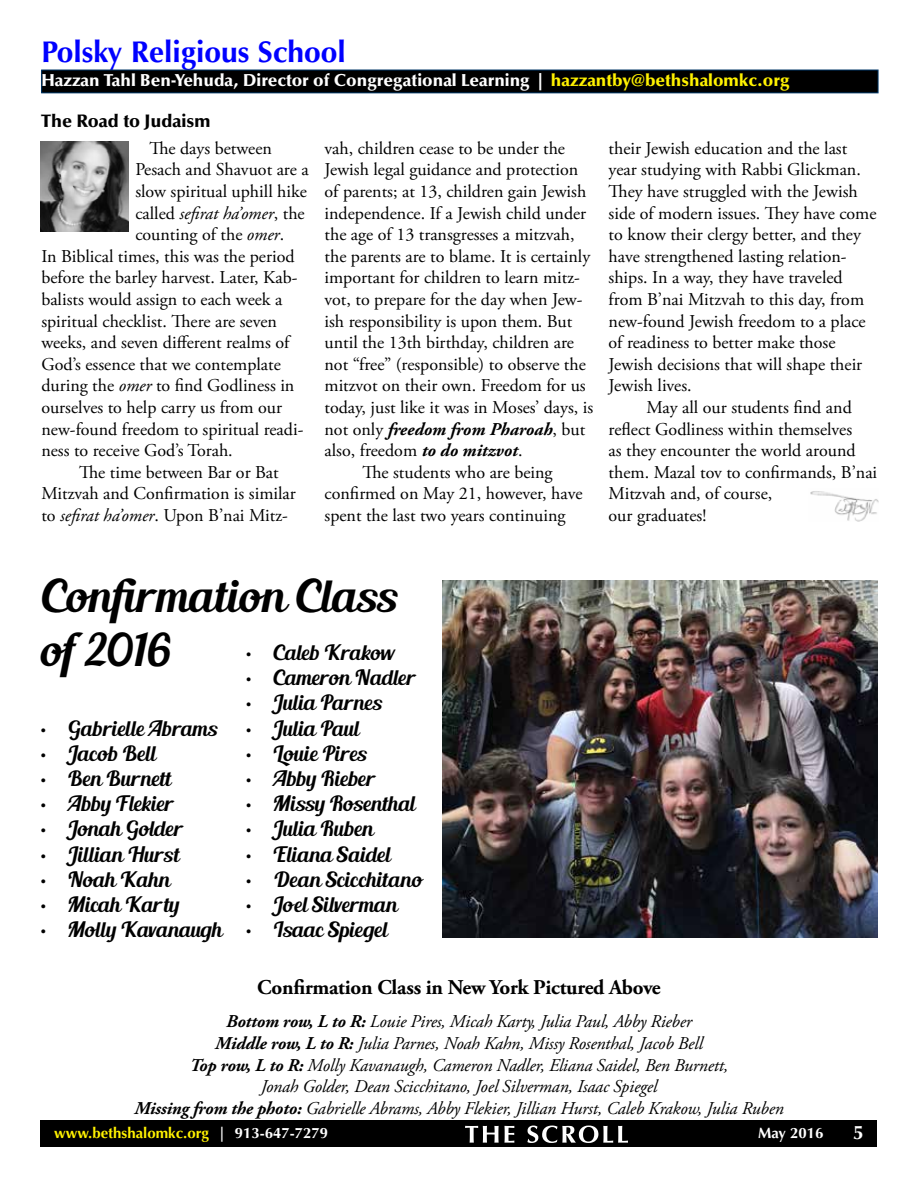
<style>
.page{position:relative;width:918px;height:1188px;background:#fff}
.page>*{position:absolute;margin:0;border:0;box-sizing:border-box;transform-origin:0 0}
.t1{font:45px/54px "Blenda Script";color:#000}
.t2{font:700 30px "Optima LT Std";color:#00f}
.t3{font:21px "Blenda Script";color:#000}
.t4{font:700 21px "Adobe Garamond Pro";letter-spacing:-.01em;color:#000}
.t5{font:700 19.5px "Optima LT Std";color:#fff}
.t6{font:18px/21.6px "Adobe Garamond Pro";color:#000}
.t7{font:italic 18px/21.6px "Adobe Garamond Pro";letter-spacing:-.01em;color:#000;text-align:center}
.t8{font:italic 700 18px "Adobe Garamond Pro";color:#000}
.t9{font:900 18px "Optima LT Std";color:#000}
.t10{font:900 17.25px "Optima LT Std";color:#fff}
.t11{font:700 15px "Optima LT Std";color:#fff200}
.t12{font:700 15px "Optima LT Std";color:#fff}
.s1{color:#fff200}
.s2{font-style:normal}
.s3{font-style:italic}
.s4{font-weight:400;font-style:normal}
.s5{font-weight:700;font-style:italic}
.s6{font-weight:700}
.s7{color:#fff}
</style>
<div class="page">
<div style="left:40px;top:1120px;width:838px;height:28px;background:#000"></div>
<svg style="left:465px;top:1126px;width:49px;height:17px"></svg>
<svg style="left:527px;top:1126px;width:101px;height:17px"></svg>
<img style="left:810px;top:491px;width:68px;height:30px">
<div style="left:42px;top:70px;width:836px;height:23px;background:#000"></div>
<div style="left:41px;top:70px;width:837px;height:23px;border:1px solid #003767"></div>
<img style="left:40px;top:141px;width:89px;height:90px">
<img style="left:443px;top:580px;width:435px;height:357px">
<h2 class="t2" style="left:41px;top:35px;width:306px">Polsky Religious School</h2>
<p class="t10" style="left:41px;top:71px;width:750px">Hazzan Tahl Ben-Yehuda, Director of Congregational Learning | <span class="s1">hazzantby@bethshalomkc.org</span></p>
<p class="t9" style="left:41px;top:110px;width:171px">The Road to Judaism</p>
<p class="t6" style="left:149px;top:138px;width:124px">The days between</p>
<p class="t6" style="left:135px;top:160px;width:175px">Pesach and Shavuot are a</p>
<p class="t6" style="left:135px;top:181px;width:173px">slow spiritual uphill hike</p>
<p class="t7" style="left:135px;top:203px;width:171px"><span class="s2">called</span> sefirat ha’omer<span class="s2">, the</span></p>
<p class="t6" style="left:135px;top:224px;width:150px">counting of the <span class="s3">omer</span>.</p>
<p class="t6" style="left:41px;top:246px;width:255px">In Biblical times, this was the period</p>
<p class="t6" style="left:41px;top:268px;width:258px">before the barley harvest. Later, Kab-</p>
<p class="t6" style="left:41px;top:289px;width:243px">balists would assign to each week a</p>
<p class="t6" style="left:41px;top:311px;width:237px">spiritual checklist. There are seven</p>
<p class="t6" style="left:41px;top:332px;width:250px">weeks, and seven different realms of</p>
<p class="t6" style="left:41px;top:354px;width:241px">God’s essence that we contemplate</p>
<p class="t6" style="left:41px;top:376px;width:255px">during the <span class="s3">omer</span> to find Godliness in</p>
<p class="t6" style="left:41px;top:397px;width:242px">ourselves to help carry us from our</p>
<p class="t6" style="left:41px;top:419px;width:264px">new-found freedom to spiritual readi-</p>
<p class="t6" style="left:41px;top:440px;width:193px">ness to receive God’s Torah.</p>
<p class="t6" style="left:79px;top:462px;width:201px">The time between Bar or Bat</p>
<p class="t6" style="left:41px;top:484px;width:256px">Mitzvah and Confirmation is similar</p>
<p class="t6" style="left:41px;top:505px;width:248px">to <span class="s3">sefirat ha’omer</span>. Upon B’nai Mitz-</p>
<p class="t6" style="left:325px;top:138px;width:242px">vah, children cease to be under the</p>
<p class="t6" style="left:325px;top:160px;width:255px">Jewish legal guidance and protection</p>
<p class="t6" style="left:325px;top:181px;width:263px">of parents; at 13, children gain Jewish</p>
<p class="t6" style="left:325px;top:203px;width:263px">independence. If a Jewish child under</p>
<p class="t6" style="left:325px;top:224px;width:251px">the age of 13 transgresses a mitzvah,</p>
<p class="t6" style="left:325px;top:246px;width:267px">the parents are to blame. It is certainly</p>
<p class="t6" style="left:325px;top:268px;width:257px">important for children to learn mitz-</p>
<p class="t6" style="left:325px;top:289px;width:260px">vot, to prepare for the day when Jew-</p>
<p class="t6" style="left:325px;top:311px;width:249px">ish responsibility is upon them. But</p>
<p class="t6" style="left:325px;top:332px;width:251px">until the 13th birthday, children are</p>
<p class="t6" style="left:325px;top:354px;width:263px">not “free” (responsible) to observe the</p>
<p class="t6" style="left:325px;top:376px;width:263px">mitzvot on their own. Freedom for us</p>
<p class="t6" style="left:325px;top:397px;width:270px">today, just like it was in Moses’ days, is</p>
<p class="t8" style="left:325px;top:419px;width:262px"><span class="s4">not only</span> freedom from Pharoah<span class="s4">, but</span></p>
<p class="t6" style="left:325px;top:440px;width:199px">also, freedom <span class="s5">to do mitzvot</span>.</p>
<p class="t6" style="left:362px;top:462px;width:192px">The students who are being</p>
<p class="t6" style="left:325px;top:484px;width:260px">confirmed on May 21, however, have</p>
<p class="t6" style="left:325px;top:505px;width:242px">spent the last two years continuing</p>
<p class="t6" style="left:609px;top:138px;width:269px">their Jewish education and the last year studying with Rabbi Glickman.<br>They have struggled with the Jewish side of modern issues. They have come to know their clergy better, and they have strengthened lasting relation&shy;ships. In a way, they have traveled from B’nai Mitzvah to this day, from new-found Jewish freedom to a place of readiness to better make those Jewish decisions that will shape their Jewish lives.</p>
<p class="t6" style="left:609px;top:397px;width:270px;text-indent:38px">May all our students find and reflect Godliness within themselves<br>as they encounter the world around them. Mazal tov to confirmands, B’nai<br>Mitzvah and, of course,<br>our graduates!</p>
<h1 class="t1" style="left:41px;top:572px;width:358px">Confirmation Class of 2016</h1>
<p class="t3" style="left:246px;top:639px;width:150px">• Caleb Krakow</p>
<p class="t3" style="left:246px;top:664px;width:171px">• Cameron Nadler</p>
<p class="t3" style="left:246px;top:689px;width:137px">• Julia Parnes</p>
<p class="t3" style="left:246px;top:715px;width:115px">• Julia Paul</p>
<p class="t3" style="left:246px;top:740px;width:122px">• Louie Pires</p>
<p class="t3" style="left:246px;top:765px;width:131px">• Abby Rieber</p>
<p class="t3" style="left:246px;top:790px;width:171px">• Missy Rosenthal</p>
<p class="t3" style="left:246px;top:815px;width:129px">• Julia Ruben</p>
<p class="t3" style="left:246px;top:841px;width:146px">• Eliana Saidel</p>
<p class="t3" style="left:246px;top:866px;width:178px">• Dean Scicchitano</p>
<p class="t3" style="left:246px;top:891px;width:153px">• Joel Silverman</p>
<p class="t3" style="left:246px;top:916px;width:143px">• Isaac Spiegel</p>
<p class="t4" style="left:257px;top:975px;width:405px">Confirmation Class in New York Pictured Above</p>
<p class="t3" style="left:41px;top:715px;width:178px">• Gabrielle Abrams</p>
<p class="t3" style="left:41px;top:740px;width:117px">• Jacob Bell</p>
<p class="t3" style="left:41px;top:765px;width:132px">• Ben Burnett</p>
<p class="t3" style="left:41px;top:790px;width:135px">• Abby Flekier</p>
<p class="t3" style="left:41px;top:815px;width:144px">• Jonah Golder</p>
<p class="t3" style="left:41px;top:841px;width:140px">• Jillian Hurst</p>
<p class="t3" style="left:41px;top:866px;width:131px">• Noah Kahn</p>
<p class="t3" style="left:41px;top:891px;width:140px">• Micah Karty</p>
<p class="t3" style="left:41px;top:916px;width:183px">• Molly Kavanaugh</p>
<p class="t7" style="left:134px;top:1011px;width:651px"><span class="s6">Bottom row, L to R:</span> Louie Pires, Micah Karty, Julia Paul, Abby Rieber<br><span class="s6">Middle row, L to R:</span> Julia Parnes, Noah Kahn, Missy Rosenthal, Jacob Bell<br><span class="s6">Top row, L to R:</span> Molly Kavanaugh, Cameron Nadler, Eliana Saidel, Ben Burnett,<br>Jonah Golder, Dean Scicchitano, Joel Silverman, Isaac Spiegel<br><span class="s6">Missing from the photo:</span> Gabrielle Abrams, Abby Flekier, Jillian Hurst, Caleb Krakow, Julia Ruben</p>
<p class="t11" style="left:54px;top:1124px;width:276px">www.bethshalomkc.org <span class="s7">| 913-647-7279</span></p>
<p class="t12" style="left:758px;top:1124px;width:67px">May 2016</p>
<p class="t5" style="left:853px;top:1121px;width:12px">5</p>
</div>
